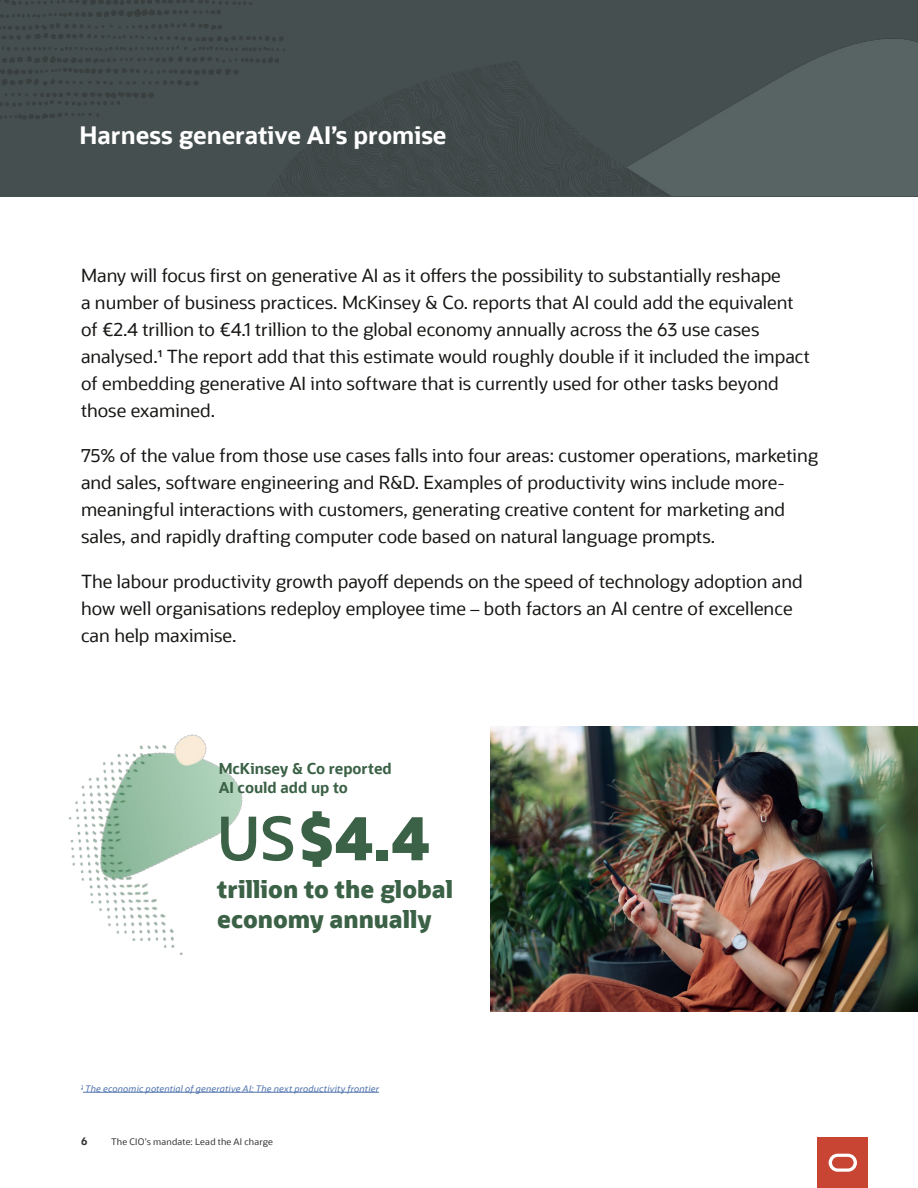
<style>
.page{position:relative;width:918px;height:1188px;background:#fff}
.page>*{position:absolute;margin:0;border:0;box-sizing:border-box;transform-origin:0 0}
.Component_Big_Stat{font:800 60px "Oracle Sans";color:#3b6146}
.Component_Big_Stat-2{font:800 24px/30px "Oracle Sans";color:#3b6146}
.A__Subhead_chapters{font:700 24px "Oracle Sans";color:#fff}
.A__Body_Text{font:18px/27px "Oracle Sans";color:#171614}
.Component_Body_Copy{font:700 15px/19.5px "Oracle Sans";color:#3b6146}
.t1{font:700 10.5px "Oracle Sans";color:#333}
.A___Footnotes{font:italic 9px "Oracle Sans";letter-spacing:.025em;color:#4f73ad}
.t2{font:9px "Oracle Sans";letter-spacing:.02em;color:#333}
.s1{font-weight:600}
</style>
<div class="page">
<div style="left:0;top:0;width:918px;height:196px;background:#464f4f"></div>
<img style="left:272px;top:38px;width:646px;height:158px">
<img style="left:491px;top:727px;width:426px;height:284px">
<img style="left:0;top:0;width:308px;height:122px">
<hr style="left:85px;top:1092px;width:294px;height:1px;background:#4f73ad">
<img style="left:68px;top:734px;width:175px;height:222px">
<div style="left:818px;top:1137px;width:50px;height:51px;background:#c84534"></div>
<svg style="left:829px;top:1154px;width:28px;height:18px"></svg>
<p class="A__Subhead_chapters" style="left:80px;top:120px;width:369px">Harness generative AI’s promise</p>
<p class="A__Body_Text" style="left:81px;top:262px;width:730px">Many will focus first on generative AI as it offers the possibility to substantially reshape<br>a number of business practices. McKinsey &amp; Co. reports that AI could add the equivalent of €2.4 trillion to €4.1 trillion to the global economy annually across the 63 use cases analysed.1 The report add that this estimate would roughly double if it included the impact of embedding generative AI into software that is currently used for other tasks beyond those examined.</p>
<p class="A__Body_Text" style="left:81px;top:442px;width:739px">75% of the value from those use cases falls into four areas: customer operations, marketing and sales, software engineering and R&amp;D. Examples of productivity wins include more&shy;meaningful interactions with customers, generating creative content for marketing and sales, and rapidly drafting computer code based on natural language prompts.</p>
<p class="A__Body_Text" style="left:81px;top:568px;width:723px">The labour productivity growth payoff depends on the speed of technology adoption and how well organisations redeploy employee time – both factors an AI centre of excellence can help maximise.</p>
<p class="Component_Body_Copy" style="left:219px;top:759px;width:175px">McKinsey &amp; Co reported<br>AI could add up to</p>
<p class="Component_Big_Stat" style="left:217px;top:800px;width:214px"><span class="s1">US</span>$4.4</p>
<p class="Component_Big_Stat-2" style="left:217px;top:874px;width:237px">trillion to the global economy annually</p>
<p class="A___Footnotes" style="left:81px;top:1083px;width:299px"><sup>1</sup> The economic potential of generative AI: The next productivity frontier</p>
<p class="t1" style="left:81px;top:1135px;width:8px">6</p>
<p class="t2" style="left:111px;top:1137px;width:164px">The CIO’s mandate: Lead the AI charge</p>
</div>
